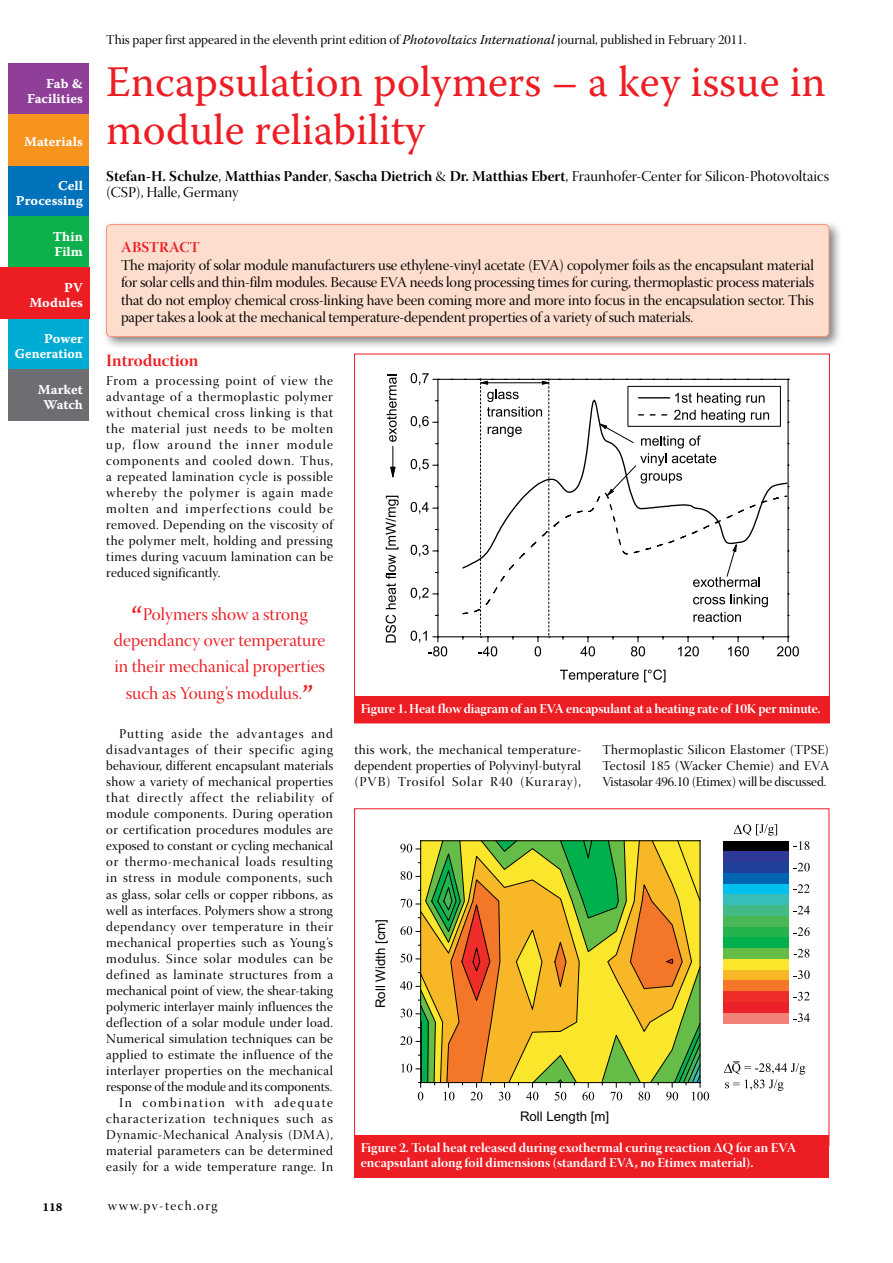
<style>
.page{position:relative;width:893px;height:1263px;background:#fff}
.page>*{position:absolute;margin:0;border:0;box-sizing:border-box;transform-origin:0 0}
.t1{font:43.5px/48px "Warnock Pro";color:#ed1d24}
.t2{font:18px/26.2px "Warnock Pro Disp";color:#ed1d24;text-align:center}
.t3{font:17.25px "Warnock Pro Bold Disp";color:#ed1d24}
.t4{font:15px/17.2px "Warnock Pro Disp";letter-spacing:-.01em;color:#000;text-align:justify}
.t5{font:15px "Warnock Pro Bold Disp";color:#000}
.t6{font:15px "Warnock Pro Bold Disp";letter-spacing:.025em;color:#ed1d24}
.t7{font:13.5px/16px "Warnock Pro Disp";letter-spacing:.025em;color:#000;text-align:justify}
.t8{font:13.5px/15.8px "Warnock Pro Bold Disp";color:#fff}
.t9{font:13.5px "Warnock Pro Disp";color:#000}
.t10{font:13.5px/15px "Warnock Pro Bold Capt";color:#fff;text-align:right}
.t11{font:13.5px "Warnock Pro Disp";letter-spacing:.1em;color:#000}
.t12{font:13.2px "Arial";color:#000}
.t13{font:12px "Warnock Pro Bold Capt";color:#000}
.s1{font-family:"Warnock Pro";font-style:italic}
.s2{font-family:"Warnock Pro Disp"}
.s3{font-family:"Warnock Pro";font-size:30px}
</style>
<div class="page">
<div style="left:9px;top:319px;width:80px;height:51px;background:#00acd4"></div>
<div style="left:9px;top:370px;width:80px;height:51px;background:#6d6e71"></div>
<div style="left:9px;top:166px;width:80px;height:51px;background:#0072bc"></div>
<div style="left:9px;top:64px;width:80px;height:51px;background:#903f98"></div>
<div style="left:9px;top:217px;width:80px;height:51px;background:#0db14b"></div>
<div style="left:9px;top:115px;width:80px;height:51px;background:#f7941e"></div>
<div style="left:0;top:268px;width:89px;height:51px;background:#ed1d24"></div>
<div style="left:101px;top:219px;width:741px;height:131px;background:#000;opacity:.5"></div>
<div style="left:107px;top:225px;width:722px;height:111px;background:#fdddce;border-radius:4px"></div>
<div style="left:106px;top:224px;width:723px;height:113px;border:1px solid #f79679;border-radius:4px"></div>
<hr style="left:437px;top:379px;width:1px;height:258px;background:#000">
<svg style="left:411px;top:416px;width:27px;height:12px"></svg>
<svg style="left:411px;top:459px;width:27px;height:12px"></svg>
<svg style="left:411px;top:502px;width:27px;height:12px"></svg>
<svg style="left:411px;top:545px;width:27px;height:12px"></svg>
<svg style="left:411px;top:588px;width:27px;height:12px"></svg>
<hr style="left:438px;top:636px;width:350px;height:1px;background:#000">
<svg style="left:411px;top:631px;width:36px;height:25px"></svg>
<svg style="left:462px;top:398px;width:326px;height:217px"></svg>
<div style="left:628px;top:386px;width:153px;height:40px;background:#fff;border:1px solid #000"></div>
<svg style="left:386px;top:615px;width:10px;height:27px"></svg>
<svg style="left:386px;top:555px;width:10px;height:54px"></svg>
<svg style="left:386px;top:496px;width:13px;height:53px"></svg>
<svg style="left:560px;top:669px;width:105px;height:13px"></svg>
<hr style="left:788px;top:379px;width:1px;height:258px;background:#000">
<svg style="left:777px;top:636px;width:22px;height:20px"></svg>
<hr style="left:438px;top:379px;width:350px;height:1px;background:#000">
<svg style="left:478px;top:379px;width:291px;height:277px"></svg>
<svg style="left:411px;top:373px;width:28px;height:12px"></svg>
<svg style="left:387px;top:375px;width:10px;height:67px"></svg>
<hr style="left:393px;top:446px;width:1px;height:31px;background:#000">
<svg style="left:390px;top:467px;width:6px;height:10px"></svg>
<div style="left:354px;top:696px;width:476px;height:27px;background:#ed1d24"></div>
<svg style="left:400px;top:840px;width:309px;height:260px"></svg>
<div style="left:723px;top:841px;width:65px;height:10px;background:#000"></div>
<div style="left:723px;top:851px;width:65px;height:11px;background:#2d3795"></div>
<div style="left:723px;top:862px;width:65px;height:11px;background:#20419b"></div>
<div style="left:723px;top:873px;width:65px;height:11px;background:#0064b1"></div>
<div style="left:723px;top:884px;width:65px;height:10px;background:#00c0ed"></div>
<div style="left:723px;top:894px;width:65px;height:11px;background:#38bebb"></div>
<div style="left:723px;top:905px;width:65px;height:11px;background:#42ba86"></div>
<div style="left:723px;top:916px;width:65px;height:11px;background:#4ab756"></div>
<div style="left:723px;top:927px;width:65px;height:10px;background:#24b34c"></div>
<div style="left:723px;top:937px;width:65px;height:11px;background:#00b04c"></div>
<div style="left:723px;top:948px;width:65px;height:11px;background:#65bc47"></div>
<div style="left:723px;top:959px;width:65px;height:11px;background:#fae62a"></div>
<div style="left:723px;top:970px;width:65px;height:10px;background:#f7b727"></div>
<div style="left:723px;top:980px;width:65px;height:11px;background:#f47729"></div>
<div style="left:723px;top:991px;width:65px;height:11px;background:#ee2d28"></div>
<div style="left:723px;top:1002px;width:65px;height:11px;background:#ed2129"></div>
<div style="left:723px;top:1013px;width:65px;height:10px;background:#f48178"></div>
<svg style="left:794px;top:841px;width:15px;height:9px"></svg>
<svg style="left:794px;top:863px;width:16px;height:8px"></svg>
<svg style="left:794px;top:884px;width:16px;height:9px"></svg>
<svg style="left:794px;top:906px;width:16px;height:8px"></svg>
<svg style="left:794px;top:927px;width:16px;height:9px"></svg>
<svg style="left:794px;top:949px;width:15px;height:8px"></svg>
<svg style="left:794px;top:970px;width:16px;height:9px"></svg>
<svg style="left:794px;top:992px;width:16px;height:8px"></svg>
<svg style="left:794px;top:1013px;width:16px;height:9px"></svg>
<svg style="left:734px;top:824px;width:43px;height:11px"></svg>
<svg style="left:724px;top:1061px;width:81px;height:30px"></svg>
<div style="left:354px;top:1135px;width:475px;height:43px;background:#ed1d24"></div>
<p class="t10" style="left:27px;top:75px;width:57px">Fab &amp;<br>Facilities</p>
<p class="t10" style="left:24px;top:134px;width:60px">Materials</p>
<p class="t10" style="left:16px;top:178px;width:68px">Cell<br>Processing</p>
<p class="t10" style="left:53px;top:229px;width:31px;text-align:left">Thin<br>Film</p>
<p class="t10" style="left:29px;top:280px;width:55px">PV<br>Modules</p>
<p class="t10" style="left:15px;top:331px;width:69px">Power<br>Generation</p>
<p class="t10" style="left:38px;top:382px;width:46px;text-align:center">Market<br>Watch</p>
<p class="t9" style="left:106px;top:32px;width:641px">This paper first appeared in the eleventh print edition of <span class="s1">Photovoltaics International</span> journal, published in February 2011.</p>
<h1 class="t1" style="left:106px;top:57px;width:721px">Encapsulation polymers – a key issue in module reliability</h1>
<p class="t5" style="left:106px;top:167px;width:724px">Stefan-H. Schulze<span class="s2">,</span> Matthias Pander<span class="s2">,</span> Sascha Dietrich <span class="s2">&amp;</span> Dr. Matthias Ebert<span class="s2">, Fraunhofer-Center for Silicon-Photovoltaics</span></p>
<p class="t4" style="left:106px;top:185px;width:134px">(CSP), Halle, Germany</p>
<p class="t6" style="left:121px;top:238px;width:80px">Abstract</p>
<p class="t4" style="left:121px;top:258px;width:695px">The majority of solar module manufacturers use ethylene-vinyl acetate (EVA) copolymer foils as the encapsulant material for solar cells and thin-film modules. Because EVA needs long processing times for curing, thermoplastic process materials that do not employ chemical cross-linking have been coming more and more into focus in the encapsulation sector. This paper takes a look at the mechanical temperature-dependent properties of a variety of such materials.</p>
<p class="t3" style="left:106px;top:350px;width:94px">Introduction</p>
<p class="t7" style="left:106px;top:374px;width:228px">From a processing point of view the advantage of a thermoplastic polymer without chemical cross linking is that the material just needs to be molten up, flow around the inner module components and cooled down. Thus, a repeated lamination cycle is possible whereby the polymer is again made molten and imperfections could be removed. Depending on the viscosity of the polymer melt, holding and pressing times during vacuum lamination can be reduced significantly.</p>
<h2 class="t2" style="left:114px;top:603px;width:213px"><span class="s3">“</span>Polymers show a strong dependancy over temperature in their mechanical properties such as Young’s modulus.<span class="s3">”</span></h2>
<p class="t7" style="left:106px;top:727px;width:228px;text-align:right">Putting aside the advantages and disadvantages of their specific aging behaviour, different encapsulant materials show a variety of mechanical properties that directly affect the reliability of module components. During operation or certification procedures modules are exposed to constant or cycling mechanical or thermo-mechanical loads resulting in stress in module components, such as glass, solar cells or copper ribbons, as well as interfaces. Polymers show a strong dependancy over temperature in their mechanical properties such as Young’s modulus. Since solar modules can be defined as laminate structures from a mechanical point of view, the shear-taking polymeric interlayer mainly influences the deflection of a solar module under load.<br>Numerical simulation techniques can be applied to estimate the influence of the interlayer properties on the mechanical response of the module and its components.<br>In combination with adequate characterization techniques such as Dynamic-Mechanical Analysis (DMA), material parameters can be determined easily for a wide temperature range. In</p>
<p class="t8" style="left:361px;top:700px;width:461px">Figure 1. Heat flow diagram of an EVA encapsulant at a heating rate of 10K per minute.</p>
<p class="t7" style="left:354px;top:743px;width:228px">this work, the mechanical temperature&shy;dependent properties of Polyvinyl-butyral (PVB) Trosifol Solar R40 (Kuraray),</p>
<p class="t7" style="left:602px;top:743px;width:228px">Thermoplastic Silicon Elastomer (TPSE)<br>Tectosil 185 (Wacker Chemie) and EVA Vistasolar 496.10 (Etimex) will be discussed.</p>
<p class="t12" style="left:372px;top:1008px;width:91px;rotate:-90deg">Roll Width [cm]</p>
<p class="t12" style="left:520px;top:1107px;width:91px">Roll Length [m]</p>
<p class="t8" style="left:361px;top:1139px;width:437px">Figure 2. Total heat released during exothermal curing reaction ΔQ for an EVA encapsulant along foil dimensions (standard EVA, no Etimex material).</p>
<p class="t13" style="left:43px;top:1200px;width:22px">118</p>
<p class="t11" style="left:108px;top:1198px;width:111px">www.pv-tech.org</p>
</div>
